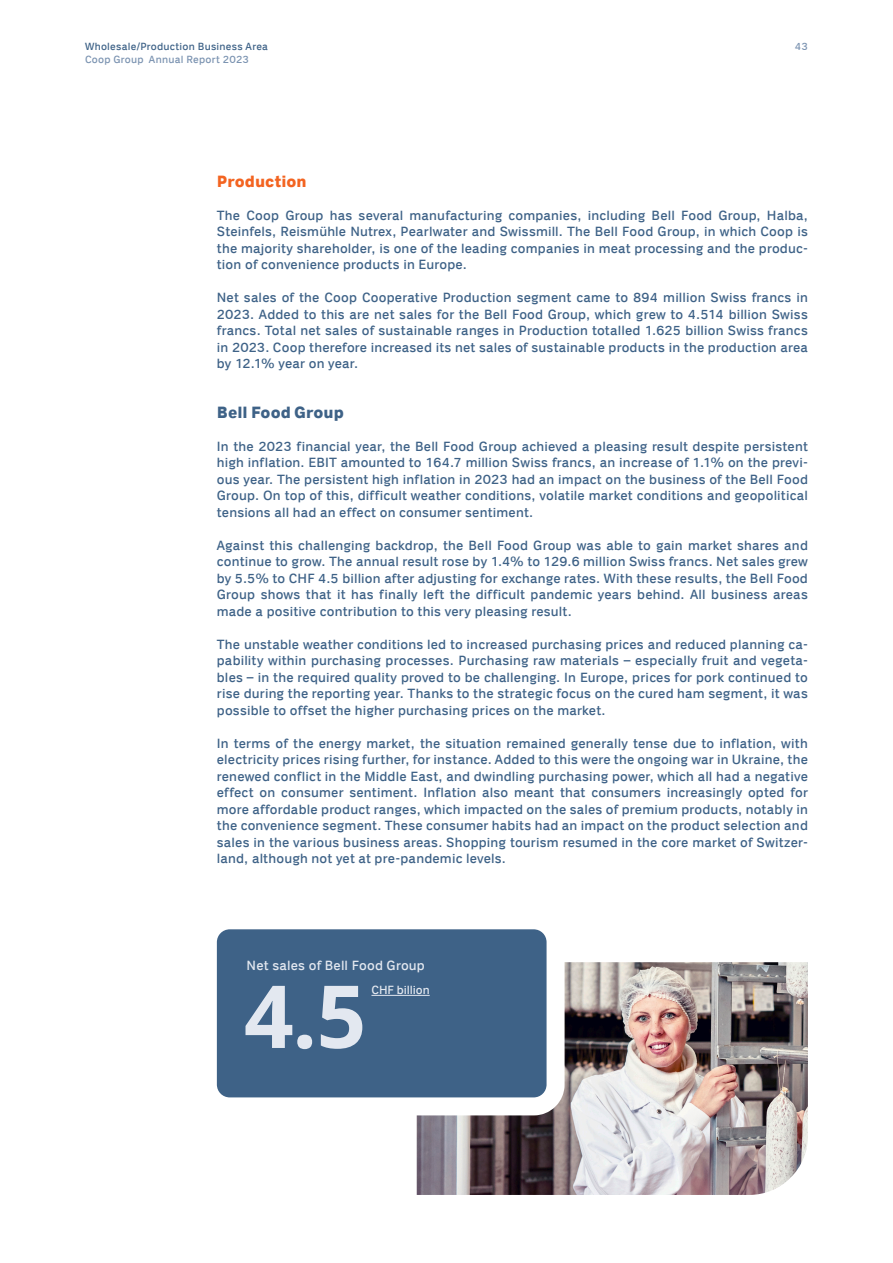
<style>
.page{position:relative;width:893px;height:1263px;background:#fff}
.page>*{position:absolute;margin:0;border:0;box-sizing:border-box;transform-origin:0 0}
.t1{font:700 87px "Open Sans";color:#e3e8f0}
.t2{font:700 16.5px "Coop";letter-spacing:.005em;color:#3e6287}
.t3{font:700 16.5px "Coop";letter-spacing:.005em;color:#f36421}
.t4{font:13.5px/16.5px "Coop";letter-spacing:.01em;color:#3e6287;text-align:justify}
.t5{font:13.5px "Coop";letter-spacing:.01em;color:#e3e8f0}
.t6{font:12px "Coop";letter-spacing:-.005em;color:#e3e8f0}
.t7{font:10.5px "Coop";letter-spacing:.02em;color:#3e6287}
.t8{font:10.5px "Coop";letter-spacing:.02em;color:#7b93b1}
</style>
<div class="page">
<img style="left:417px;top:962px;width:391px;height:233px">
<div style="left:208px;top:920px;width:348px;height:186px;background:#3e6287;border-radius:22px"></div>
<hr style="left:371px;top:995px;width:59px;height:1px;background:#e3e8f0">
<div style="left:199px;top:911px;width:366px;height:204px;border:18px solid #fff;border-radius:22px"></div>
<p class="t7" style="left:85px;top:41px;width:184px">Wholesale/Production Business Area</p>
<p class="t8" style="left:795px;top:41px;width:15px">43</p>
<p class="t8" style="left:85px;top:53px;width:165px">Coop Group Annual Report 2023</p>
<p class="t3" style="left:217px;top:172px;width:91px">Production</p>
<p class="t4" style="left:217px;top:207px;width:593px">The Coop Group has several manufacturing companies, including Bell Food Group, Halba, Steinfels, Reismühle Nutrex, Pearlwater and Swissmill. The Bell Food Group, in which Coop is the majority shareholder, is one of the leading companies in meat processing and the produc&shy;tion of convenience products in Europe.</p>
<p class="t4" style="left:217px;top:289px;width:593px">Net sales of the Coop Cooperative Production segment came to 894 million Swiss francs in 2023. Added to this are net sales for the Bell Food Group, which grew to 4.514 billion Swiss francs. Total net sales of sustainable ranges in Production totalled 1.625 billion Swiss francs in 2023. Coop therefore increased its net sales of sustainable products in the production area by 12.1% year on year.</p>
<p class="t2" style="left:217px;top:403px;width:129px">Bell Food Group</p>
<p class="t4" style="left:217px;top:438px;width:593px">In the 2023 financial year, the Bell Food Group achieved a pleasing result despite persistent high inflation. EBIT amounted to 164.7 million Swiss francs, an increase of 1.1% on the previ&shy;ous year. The persistent high inflation in 2023 had an impact on the business of the Bell Food Group. On top of this, difficult weather conditions, volatile market conditions and geopolitical tensions all had an effect on consumer sentiment.</p>
<p class="t4" style="left:217px;top:537px;width:593px">Against this challenging backdrop, the Bell Food Group was able to gain market shares and continue to grow. The annual result rose by 1.4% to 129.6 million Swiss francs. Net sales grew by 5.5% to CHF 4.5 billion after adjusting for exchange rates. With these results, the Bell Food Group shows that it has finally left the difficult pandemic years behind. All business areas made a positive contribution to this very pleasing result.</p>
<p class="t4" style="left:217px;top:636px;width:593px">The unstable weather conditions led to increased purchasing prices and reduced planning ca&shy;pability within purchasing processes. Purchasing raw materials – especially fruit and vegeta&shy;bles – in the required quality proved to be challenging. In Europe, prices for pork continued to rise during the reporting year. Thanks to the strategic focus on the cured ham segment, it was possible to offset the higher purchasing prices on the market.</p>
<p class="t4" style="left:217px;top:735px;width:593px">In terms of the energy market, the situation remained generally tense due to inflation, with electricity prices rising further, for instance. Added to this were the ongoing war in Ukraine, the renewed conflict in the Middle East, and dwindling purchasing power, which all had a negative effect on consumer sentiment. Inflation also meant that consumers increasingly opted for more affordable product ranges, which impacted on the sales of premium products, notably in the convenience segment. These consumer habits had an impact on the product selection and sales in the various business areas. Shopping tourism resumed in the core market of Switzer&shy;land, although not yet at pre-pandemic levels.</p>
<p class="t5" style="left:247px;top:958px;width:180px">Net sales of Bell Food Group</p>
<h1 class="t1" style="left:244px;top:955px;width:124px">4.5</h1>
<p class="t6" style="left:371px;top:983px;width:60px">CHF billion</p>
</div>
